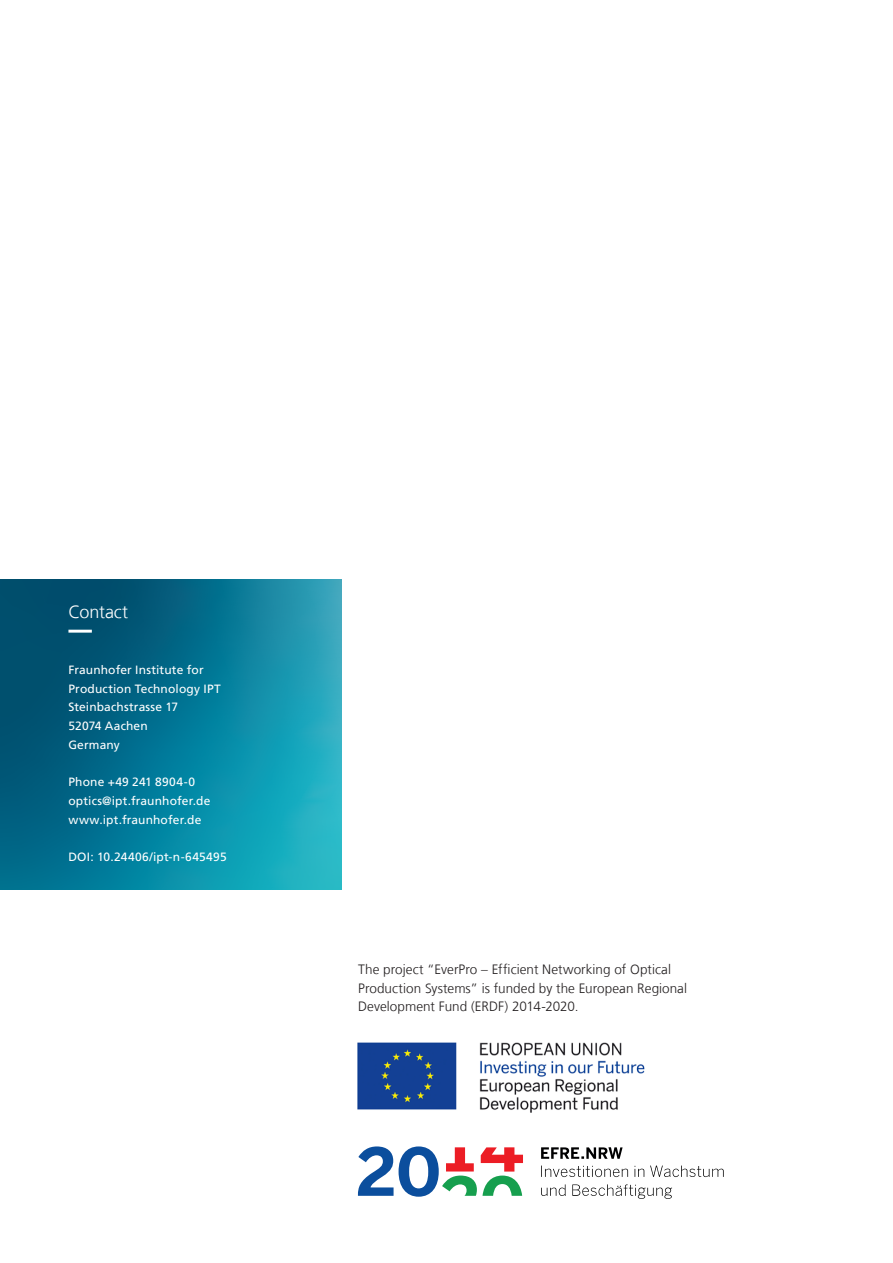
<style>
.page{position:relative;width:893px;height:1263px;background:#fff}
.page>*{position:absolute;margin:0;border:0;box-sizing:border-box;transform-origin:0 0}
.Infokasten_gross_Ueb{font:300 18px "Frutiger LT Com";letter-spacing:-.01em;color:#fff}
.Fliesstext_9_12_5_sc{font:300 13.5px/18.8px "Frutiger LT Com";letter-spacing:.005em;color:#231f20}
.Infokasten_klein_Fli{font:12px/18.8px "Frutiger LT Com";letter-spacing:.01em;color:#fff}
</style>
<div class="page">
<svg style="left:0;top:580px;width:341px;height:309px;background:#097b97"></svg>
<svg style="left:68px;top:630px;width:252px;height:3px"></svg>
<img style="left:357px;top:1042px;width:288px;height:71px">
<svg style="left:358px;top:1146px;width:165px;height:51px"></svg>
<svg style="left:541px;top:1147px;width:82px;height:12px"></svg>
<svg style="left:541px;top:1184px;width:131px;height:15px"></svg>
<svg style="left:541px;top:1165px;width:183px;height:12px"></svg>
<p class="Infokasten_gross_Ueb" style="left:68px;top:601px;width:61px">Contact</p>
<p class="Infokasten_klein_Fli" style="left:68px;top:660px;width:154px">Fraunhofer Institute for<br>Production Technology IPT</p>
<p class="Infokasten_klein_Fli" style="left:68px;top:698px;width:111px">Steinbachstrasse 17<br>52074 Aachen<br>Germany</p>
<p class="Infokasten_klein_Fli" style="left:68px;top:773px;width:128px">Phone +49 241 8904-0</p>
<p class="Infokasten_klein_Fli" style="left:68px;top:792px;width:143px">optics@ipt.fraunhofer.de</p>
<p class="Infokasten_klein_Fli" style="left:68px;top:810px;width:134px">www.ipt.fraunhofer.de</p>
<p class="Infokasten_klein_Fli" style="left:68px;top:848px;width:160px">DOI: 10.24406/ipt-n-645495</p>
<p class="Fliesstext_9_12_5_sc" style="left:358px;top:960px;width:330px">The project “EverPro – Efficient Networking of Optical<br>Production Systems” is funded by the European Regional<br>Development Fund (ERDF) 2014-2020.</p>
</div>
